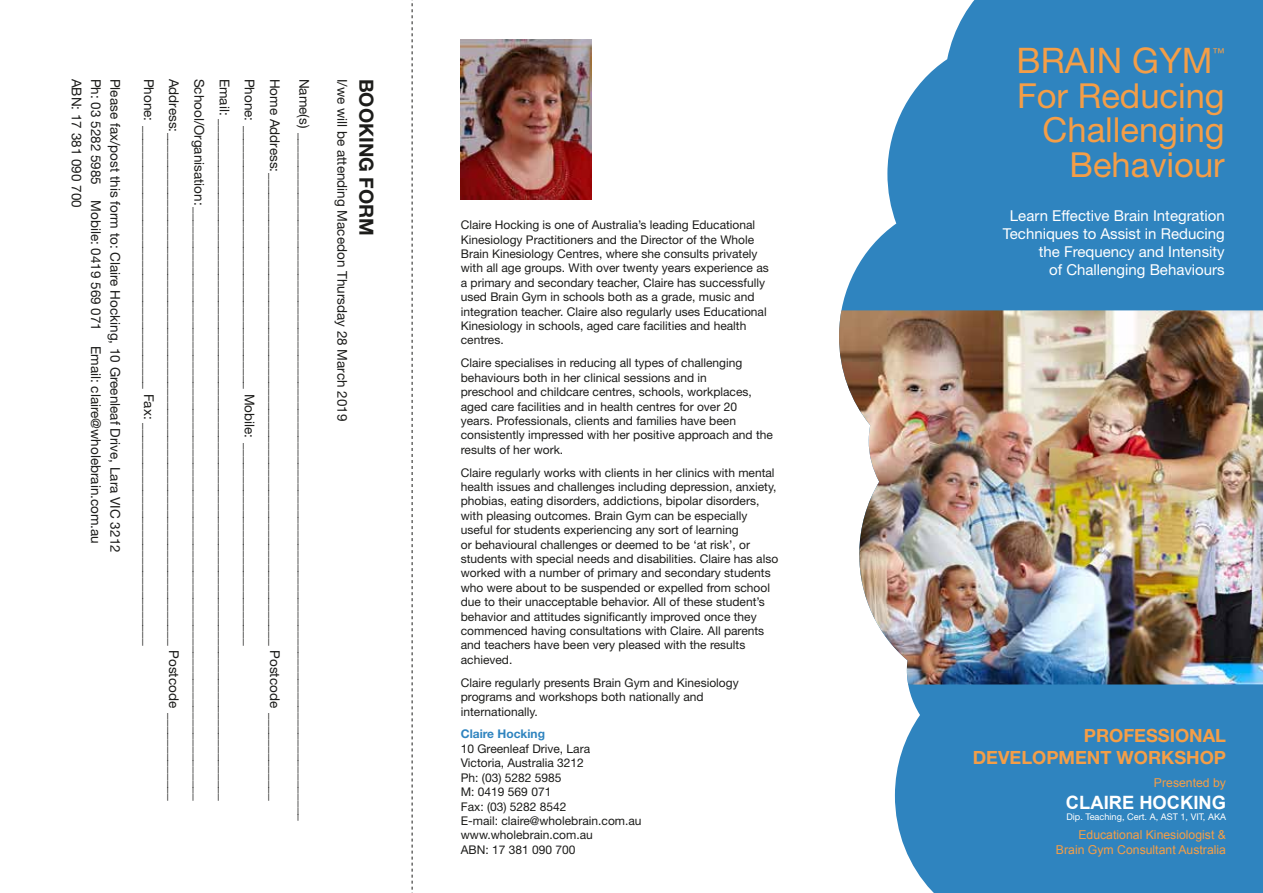
<style>
.page{position:relative;width:1263px;height:893px;background:#fff}
.page>*{position:absolute;margin:0;border:0;box-sizing:border-box;transform-origin:0 0}
.t1{font:35.25px "Helvetica Neue";color:#f49e47}
.t2{font:34.5px/34.5px "Helvetica Neue";color:#f49e47;text-align:right}
.t3{font:700 19.5px "Helvetica Neue";color:#1c1c1a}
.t4{font:700 18.3px/21.9px "Helvetica Neue";color:#f49e47;text-align:right}
.t5{font:700 18.3px "Arial";color:#fff}
.t6{font:15px/18.1px "Helvetica Neue";color:#fff;text-align:right}
.t7{font:13.5px/25.2px "Helvetica Neue";color:#1c1c1a}
.t8{font:12.3px/14.7px "Arial";color:#f49e47;text-align:right}
.t9{font:12.3px "Helvetica Neue";color:#f49e47}
.t10{font:12px/14.4px "Helvetica Neue";color:#1c1c1a}
.t11{font:700 12px "Helvetica Neue";color:#2f84bf}
.t12{font:9.15px "Helvetica Neue";color:#fff}
</style>
<div class="page">
<svg style="left:841px;top:0;width:422px;height:893px;fill:#2f84bf"></svg>
<img style="left:839px;top:310px;width:424px;height:374px">
<svg style="left:412px;top:0;width:1px;height:893px"></svg>
<img style="left:460px;top:40px;width:132px;height:160px">
<p class="t7" style="left:90px;top:79px;width:131px;rotate:90deg">ABN: 17 381 090 700</p>
<p class="t7" style="left:109px;top:79px;width:467px;rotate:90deg">Ph: 03 5282 5985 Mobile: 0419 569 071 Email: claire@wholebrain.com.au</p>
<p class="t7" style="left:128px;top:79px;width:475px;rotate:90deg">Please fax/post this form to: Claire Hocking, 10 Greenleaf Drive, Lara VIC 3212</p>
<p class="t7" style="left:288px;top:79px;width:724px;rotate:90deg">Home Address:______________________________________________________________________ Postcode _____________ Phone: _______________________________________ Mobile: ______________________________<br>Email: _____________________________________________________________________________________________________ School/Organisation:________________________________________________________________________________________ Address:____________________________________________________________________________ Postcode _____________ Phone: _______________________________________ Fax: _________________________________</p>
<p class="t7" style="left:317px;top:79px;width:744px;rotate:90deg">Name(s) ______________________________________________________________________________________________________</p>
<p class="t7" style="left:355px;top:79px;width:344px;rotate:90deg">I/we will be attending Macedon Thursday 28 March 2019</p>
<h3 class="t3" style="left:379px;top:79px;width:159px;rotate:90deg">BOOKING FORM</h3>
<p class="t10" style="left:461px;top:218px;width:310px">Claire Hocking is one of Australia’s leading Educational Kinesiology Practitioners and the Director of the Whole Brain Kinesiology Centres, where she consults privately with all age groups. With over twenty years experience as a primary and secondary teacher, Claire has successfully used Brain Gym in schools both as a grade, music and integration teacher. Claire also regularly uses Educational Kinesiology in schools, aged care facilities and health centres.</p>
<p class="t10" style="left:461px;top:356px;width:314px">Claire specialises in reducing all types of challenging behaviours both in her clinical sessions and in<br>preschool and childcare centres, schools, workplaces, aged care facilities and in health centres for over 20<br>years. Professionals, clients and families have been consistently impressed with her positive approach and the results of her work.</p>
<p class="t10" style="left:461px;top:465px;width:319px">Claire regularly works with clients in her clinics with mental health issues and challenges including depression, anxiety, phobias, eating disorders, addictions, bipolar disorders, with pleasing outcomes. Brain Gym can be especially useful for students experiencing any sort of learning<br>or behavioural challenges or deemed to be ‘at risk’, or students with special needs and disabilities. Claire has also worked with a number of primary and secondary students who were about to be suspended or expelled from school due to their unacceptable behavior. All of these student’s behavior and attitudes significantly improved once they commenced having consultations with Claire. All parents and teachers have been very pleased with the results achieved.</p>
<p class="t10" style="left:461px;top:675px;width:279px">Claire regularly presents Brain Gym and Kinesiology programs and workshops both nationally and internationally.</p>
<p class="t11" style="left:461px;top:727px;width:86px">Claire Hocking</p>
<p class="t10" style="left:461px;top:741px;width:182px">10 Greenleaf Drive, Lara<br>Victoria, Australia 3212<br>Ph: (03) 5282 5985<br>M: 0419 569 071<br>Fax: (03) 5282 8542<br>E-mail: claire@wholebrain.com.au www.wholebrain.com.au<br>ABN: 17 381 090 700</p>
<h1 class="t1" style="left:1016px;top:40px;width:197px">BRAIN GYM</h1>
<p class="t9" style="left:1212px;top:46px;width:14px">™</p>
<h2 class="t2" style="left:1017px;top:78px;width:209px">For Reducing<br>Challenging<br>Behaviour</h2>
<p class="t6" style="left:1003px;top:206px;width:223px">Learn Effective Brain Integration<br>Techniques to Assist in Reducing the Frequency and Intensity<br>of Challenging Behaviours</p>
<h3 class="t4" style="left:973px;top:724px;width:255px">PROFESSIONAL<br>DEVELOPMENT WORKSHOP</h3>
<p class="t8" style="left:1154px;top:776px;width:74px">Presented by</p>
<h3 class="t5" style="left:1066px;top:790px;width:162px">CLAIRE HOCKING</h3>
<p class="t12" style="left:1066px;top:811px;width:161px">Dip. Teaching, Cert. A, AST 1, VIT, AKA</p>
<p class="t8" style="left:1056px;top:828px;width:172px">Educational Kinesiologist &amp;<br>Brain Gym Consultant Australia</p>
</div>
